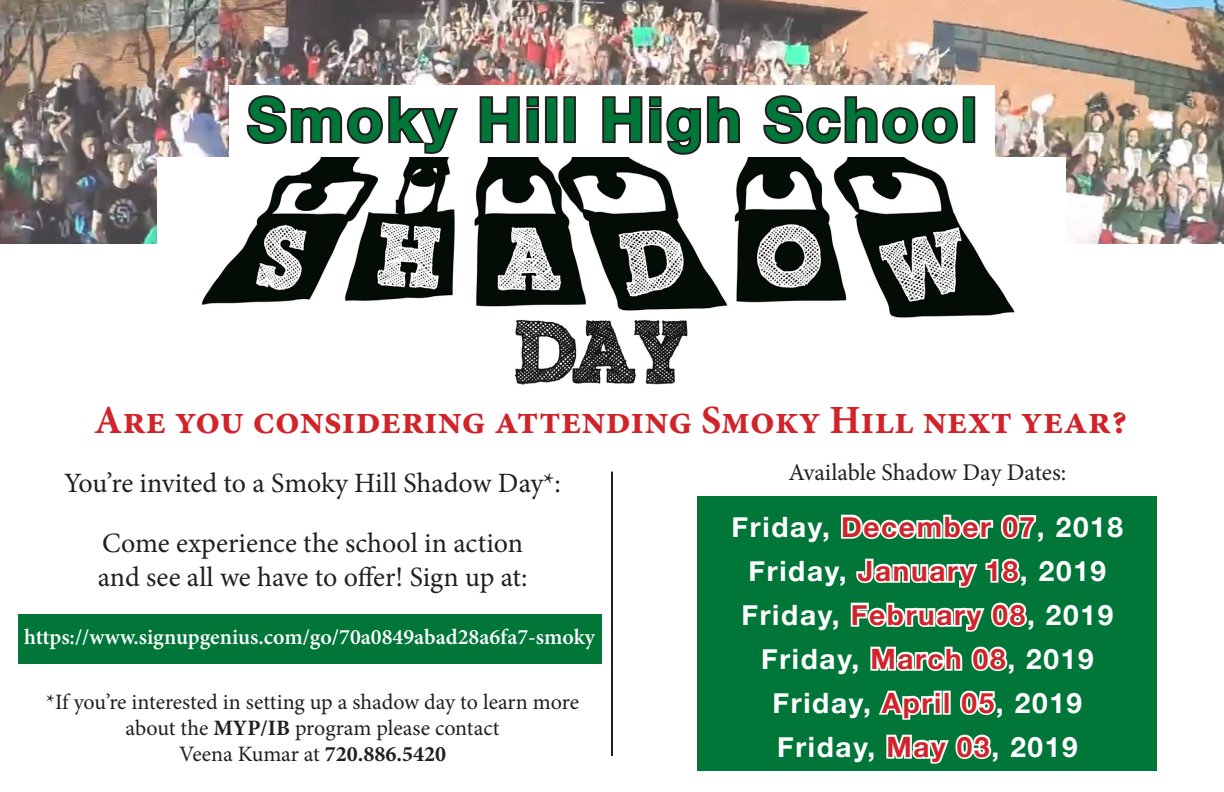
<style>
.page{position:relative;width:1224px;height:792px;background:#fff}
.page>*{position:absolute;margin:0;border:0;box-sizing:border-box;transform-origin:0 0}
.t1{font:700 60px "Helvetica Neue";letter-spacing:.05em;color:#007639}
.t2{font:700 40px "Minion Pro";color:#d1232a}
.t3{font:700 28px "Helvetica Neue";letter-spacing:.06em;color:#fff}
.t4{font:28px "Minion Pro";letter-spacing:-.005em;color:#231f20}
.t5{font:24px "Minion Pro";letter-spacing:-.005em;color:#231f20}
.t6{font:22px/26.4px "Minion Pro";letter-spacing:-.005em;color:#231f20;text-align:center}
.t7{font:600 22px "Minion Pro";color:#fff}
.s1{font-weight:700}
.s2{color:#d1232a}
</style>
<div class="page">
<img style="left:0;top:0;width:1224px;height:244px">
<div style="left:229px;top:85px;width:766px;height:87px;background:#fff"></div>
<img style="left:158px;top:158px;width:907px;height:227px">
<svg style="left:246px;top:95px;width:212px;height:59px"></svg>
<svg style="left:479px;top:96px;width:60px;height:48px"></svg>
<div style="left:545px;top:96px;width:12px;height:47px;border:4px solid #231f20"></div>
<div style="left:563px;top:96px;width:13px;height:47px;border:4px solid #231f20"></div>
<svg style="left:600px;top:96px;width:140px;height:62px"></svg>
<svg style="left:763px;top:95px;width:195px;height:49px"></svg>
<div style="left:963px;top:96px;width:12px;height:47px;border:4px solid #231f20"></div>
<div style="left:18px;top:614px;width:583px;height:49px;background:#007639"></div>
<hr style="left:611px;top:472px;width:2px;height:284px;background:#231f20">
<div style="left:698px;top:496px;width:459px;height:274px;background:#007639"></div>
<svg style="left:841px;top:514px;width:196px;height:25px"></svg>
<svg style="left:849px;top:558px;width:181px;height:213px"></svg>
<p class="t1" style="left:247px;top:73px;width:731px">Smoky Hill High School</p>
<p class="t2" style="left:94px;top:393px;width:1035px">Are you considering attending Smoky Hill next year?</p>
<p class="t4" style="left:64px;top:464px;width:498px">You’re invited to a Smoky Hill Shadow Day*:</p>
<p class="t4" style="left:102px;top:524px;width:423px">Come experience the school in action</p>
<p class="t4" style="left:98px;top:558px;width:431px">and see all we have to offer! Sign up at:</p>
<p class="t7" style="left:24px;top:622px;width:573px">https://www.signupgenius.com/go/70a0849abad28a6fa7-smoky</p>
<p class="t6" style="left:46px;top:688px;width:534px">*If you’re interested in setting up a shadow day to learn more about the <span class="s1">MYP/IB</span> program please contact</p>
<p class="t6" style="left:179px;top:741px;width:268px">Veena Kumar at <span class="s1">720.886.5420</span></p>
<p class="t5" style="left:788px;top:457px;width:280px">Available Shadow Day Dates:</p>
<p class="t3" style="left:732px;top:505px;width:393px">Friday, <span class="s2">December 07</span>, 2018</p>
<p class="t3" style="left:749px;top:549px;width:359px">Friday, <span class="s2">January 18</span>, 2019</p>
<p class="t3" style="left:741px;top:593px;width:373px">Friday, <span class="s2">February 08</span>, 2019</p>
<p class="t3" style="left:761px;top:637px;width:334px">Friday, <span class="s2">March 08</span>, 2019</p>
<p class="t3" style="left:773px;top:681px;width:311px">Friday, <span class="s2">April 05</span>, 2019</p>
<p class="t3" style="left:777px;top:725px;width:302px">Friday, <span class="s2">May 03</span>, 2019</p>
</div>
